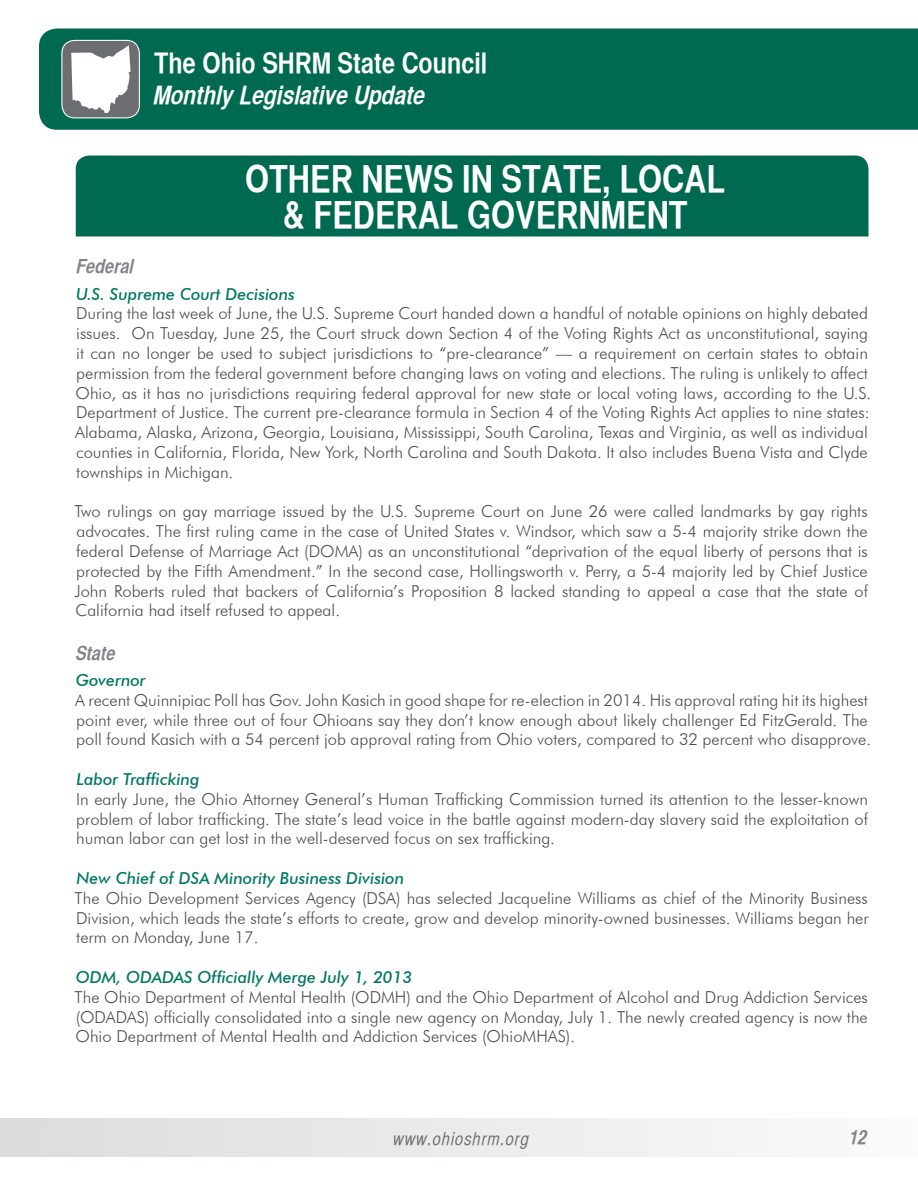
<style>
.page{position:relative;width:918px;height:1188px;background:#fff}
.page>*{position:absolute;margin:0;border:0;box-sizing:border-box;transform-origin:0 0}
.t1{font:37.5px/36.3px "Helvetica CY Bold";color:#fff;text-align:center}
.t2{font:28.5px "Helvetica CY Bold";color:#fff}
.t3{font:italic 25.5px "Helvetica CY Bold";color:#fff}
.t4{font:italic 19.5px "Helvetica CY Bold";color:#818386}
.t5{font:18px "Helvetica CY Oblique";letter-spacing:.05em;color:#6d6e71}
.t6{font:300 16.5px/19.8px "Futura BT";color:#4d4d4f;text-align:justify}
.t7{font:italic 500 16.5px "Futura BT";color:#007963}
</style>
<div class="page">
<div style="left:39px;top:28px;width:879px;height:102px;background:#006a51"></div>
<div style="left:62px;top:40px;width:77px;height:78px;background:#6d6e71;border-radius:13px"></div>
<div style="left:61px;top:40px;width:79px;height:78px;border:1px solid #fff;border-radius:13px"></div>
<svg style="left:66px;top:37px;width:67px;height:79px"></svg>
<div style="left:0;top:1118px;width:918px;height:38px;background:linear-gradient(to right,#dbdcdd,#fafbfb)"></div>
<div style="left:76px;top:156px;width:792px;height:81px;background:#006a51"></div>
<h2 class="t2" style="left:154px;top:46px;width:335px">The Ohio SHRM State Council</h2>
<h3 class="t3" style="left:154px;top:79px;width:273px">Monthly Legislative Update</h3>
<h1 class="t1" style="left:245px;top:160px;width:482px">OTHER NEWS IN STATE, LOCAL &amp; FEDERAL GOVERNMENT</h1>
<p class="t4" style="left:77px;top:255px;width:59px">Federal</p>
<p class="t7" style="left:76px;top:284px;width:220px">U.S. Supreme Court Decisions</p>
<p class="t6" style="left:75px;top:304px;width:798px;text-align:left">During the last week of June, the U.S. Supreme Court handed down a handful of notable opinions on highly debated issues. On Tuesday, June 25, the Court struck down Section 4 of the Voting Rights Act as unconstitutional, saying it can no longer be used to subject jurisdictions to “pre-clearance” — a requirement on certain states to obtain permission from the federal government before changing laws on voting and elections. The ruling is unlikely to affect Ohio, as it has no jurisdictions requiring federal approval for new state or local voting laws, according to the U.S.<br>Department of Justice. The current pre-clearance formula in Section 4 of the Voting Rights Act applies to nine states:<br>Alabama, Alaska, Arizona, Georgia, Louisiana, Mississippi, South Carolina, Texas and Virginia, as well as individual counties in California, Florida, New York, North Carolina and South Dakota. It also includes Buena Vista and Clyde townships in Michigan.</p>
<p class="t6" style="left:75px;top:502px;width:795px">Two rulings on gay marriage issued by the U.S. Supreme Court on June 26 were called landmarks by gay rights advocates. The first ruling came in the case of United States v. Windsor, which saw a 5-4 majority strike down the federal Defense of Marriage Act (DOMA) as an unconstitutional “deprivation of the equal liberty of persons that is protected by the Fifth Amendment.” In the second case, Hollingsworth v. Perry, a 5-4 majority led by Chief Justice John Roberts ruled that backers of California’s Proposition 8 lacked standing to appeal a case that the state of California had itself refused to appeal.</p>
<p class="t4" style="left:77px;top:641px;width:41px">State</p>
<p class="t7" style="left:76px;top:670px;width:72px">Governor</p>
<p class="t6" style="left:75px;top:690px;width:797px;text-align:left">A recent Quinnipiac Poll has Gov. John Kasich in good shape for re-election in 2014. His approval rating hit its highest point ever, while three out of four Ohioans say they don’t know enough about likely challenger Ed FitzGerald. The poll found Kasich with a 54 percent job approval rating from Ohio voters, compared to 32 percent who disapprove.</p>
<p class="t7" style="left:76px;top:769px;width:125px">Labor Trafficking</p>
<p class="t6" style="left:76px;top:789px;width:793px">In early June, the Ohio Attorney General’s Human Trafficking Commission turned its attention to the lesser-known problem of labor trafficking. The state’s lead voice in the battle against modern-day slavery said the exploitation of human labor can get lost in the well-deserved focus on sex trafficking.</p>
<p class="t7" style="left:76px;top:868px;width:329px">New Chief of DSA Minority Business Division</p>
<p class="t6" style="left:75px;top:888px;width:796px">The Ohio Development Services Agency (DSA) has selected Jacqueline Williams as chief of the Minority Business Division, which leads the state’s efforts to create, grow and develop minority-owned businesses. Williams began her term on Monday, June 17.</p>
<p class="t7" style="left:76px;top:967px;width:338px">ODM, ODADAS Officially Merge July 1, 2013</p>
<p class="t6" style="left:75px;top:987px;width:795px">The Ohio Department of Mental Health (ODMH) and the Ohio Department of Alcohol and Drug Addiction Services (ODADAS) officially consolidated into a single new agency on Monday, July 1. The newly created agency is now the Ohio Department of Mental Health and Addiction Services (OhioMHAS).</p>
<p class="t5" style="left:394px;top:1128px;width:137px">www.ohioshrm.org</p>
<p class="t4" style="left:850px;top:1125px;width:19px">12</p>
</div>
